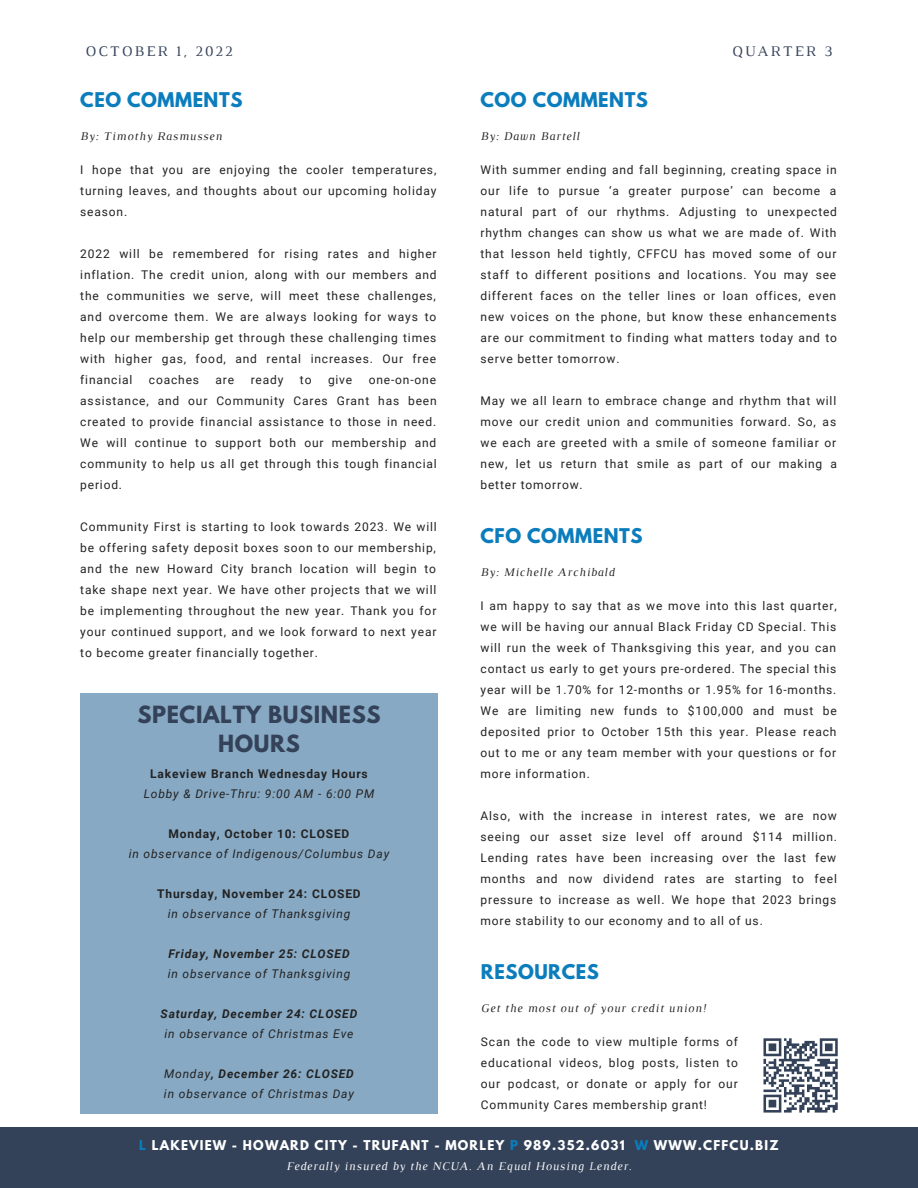
<style>
.page{position:relative;width:918px;height:1188px;background:#fff}
.page>*{position:absolute;margin:0;border:0;box-sizing:border-box;transform-origin:0 0}
.t1{font:700 21px/29.2px "League Spartan";letter-spacing:.03em;color:#344259;text-align:center}
.t2{font:700 18px "League Spartan";letter-spacing:.03em;color:#0b7dbd}
.t3{font:15px "Luthier";letter-spacing:.14em;color:#344259}
.t4{font:12px/21px "Roboto";letter-spacing:.07em;color:#222;text-align:justify}
.t5{font:italic 12px/20px "Roboto";letter-spacing:.07em;color:#222}
.t6{font:italic 12px "Luthier";letter-spacing:.07em;color:#222}
.t7{font:700 12px "Roboto";letter-spacing:.07em;color:#222}
.t8{font:700 12px "League Spartan";letter-spacing:.1em;color:#fff}
.t9{font:italic 700 12px "Roboto";letter-spacing:.07em;color:#222}
.t10{font:italic 12px "Luthier";letter-spacing:.07em;color:#fff}
.s1{font-weight:700}
.s2{color:#0b7dbd}
</style>
<div class="page">
<div style="left:0;top:1128px;width:918px;height:60px;background:#344259"></div>
<div style="left:80px;top:693px;width:358px;height:420px;background:#88a9c3"></div>
<svg style="left:763px;top:1038px;width:75px;height:75px"></svg>
<p class="t3" style="left:85px;top:46px;width:149px">OCTOBER 1, 2022</p>
<p class="t3" style="left:732px;top:46px;width:102px">QUARTER 3</p>
<h2 class="t2" style="left:80px;top:91px;width:164px">CEO COMMENTS</h2>
<p class="t6" style="left:80px;top:132px;width:143px">By: Timothy Rasmussen</p>
<h2 class="t2" style="left:481px;top:91px;width:169px">COO COMMENTS</h2>
<p class="t6" style="left:481px;top:132px;width:100px">By: Dawn Bartell</p>
<p class="t4" style="left:481px;top:160px;width:358px">With summer ending and fall beginning, creating space in our life to pursue ‘a greater purpose’ can become a natural part of our rhythms. Adjusting to unexpected rhythm changes can show us what we are made of. With that lesson held tightly, CFFCU has moved some of our staff to different positions and locations. You may see different faces on the teller lines or loan offices, even new voices on the phone, but know these enhancements are our commitment to finding what matters today and to serve better tomorrow.</p>
<p class="t4" style="left:481px;top:391px;width:358px">May we all learn to embrace change and rhythm that will move our credit union and communities forward. So, as we each are greeted with a smile of someone familiar or new, let us return that smile as part of our making a better tomorrow.</p>
<p class="t4" style="left:80px;top:160px;width:358px">I hope that you are enjoying the cooler temperatures, turning leaves, and thoughts about our upcoming holiday season.</p>
<p class="t4" style="left:80px;top:244px;width:358px">2022 will be remembered for rising rates and higher inflation. The credit union, along with our members and the communities we serve, will meet these challenges, and overcome them. We are always looking for ways to help our membership get through these challenging times with higher gas, food, and rental increases. Our free financial</p>
<p class="t4" style="left:149px;top:370px;width:52px">coaches</p>
<p class="t4" style="left:216px;top:370px;width:20px">are</p>
<p class="t4" style="left:251px;top:370px;width:34px">ready</p>
<p class="t4" style="left:300px;top:370px;width:13px">to</p>
<p class="t4" style="left:328px;top:370px;width:26px">give</p>
<p class="t4" style="left:80px;top:370px;width:358px;text-indent:289px">one-on-one assistance, and our Community Cares Grant has been created to provide financial assistance to those in need.<br>We will continue to support both our membership and community to help us all get through this tough financial period.</p>
<p class="t4" style="left:80px;top:517px;width:358px">Community First is starting to look towards 2023. We will be offering safety deposit boxes soon to our membership, and the new Howard City branch location will begin to take shape next year. We have other projects that we will be implementing throughout the new year. Thank you for your continued support, and we look forward to next year to become greater financially together.</p>
<h2 class="t2" style="left:481px;top:527px;width:163px">CFO COMMENTS</h2>
<p class="t6" style="left:481px;top:568px;width:135px">By: Michelle Archibald</p>
<p class="t4" style="left:481px;top:596px;width:358px">I am happy to say that as we move into this last quarter, we will be having our annual Black Friday CD Special. This will run the week of Thanksgiving this year, and you can contact us early to get yours pre-ordered. The special this year will be 1.70% for 12-months or 1.95% for 16-months.<br>We are limiting new funds to $100,000 and must be deposited prior to October 15th this year. Please reach out to me or any team member with your questions or for more information.</p>
<p class="t4" style="left:481px;top:806px;width:358px">Also, with the increase in interest rates, we are now seeing our asset size level off around $114 million.<br>Lending rates have been increasing over the last few months and now dividend rates are starting to feel pressure to increase as well. We hope that 2023 brings more stability to our economy and to all of us.</p>
<h1 class="t1" style="left:137px;top:703px;width:245px">SPECIALTY BUSINESS<br>HOURS</h1>
<p class="t7" style="left:150px;top:767px;width:219px">Lakeview Branch Wednesday Hours</p>
<p class="t5" style="left:144px;top:784px;width:232px">Lobby &amp; Drive-Thru: 9:00 AM - 6:00 PM</p>
<p class="t7" style="left:169px;top:827px;width:182px">Monday, October 10: CLOSED</p>
<p class="t5" style="left:129px;top:844px;width:262px">in observance of Indigenous/Columbus Day</p>
<p class="t7" style="left:157px;top:887px;width:205px">Thursday, November 24: CLOSED</p>
<p class="t5" style="left:168px;top:904px;width:184px">in observance of Thanksgiving</p>
<p class="t9" style="left:168px;top:947px;width:183px">Friday, November 25: CLOSED</p>
<p class="t5" style="left:168px;top:964px;width:184px">in observance of Thanksgiving</p>
<p class="t9" style="left:161px;top:1007px;width:198px">Saturday, December 24: CLOSED</p>
<p class="t5" style="left:165px;top:1024px;width:190px">in observance of Christmas Eve</p>
<p class="t5" style="left:164px;top:1064px;width:192px">Monday<span class="s1">, December 26: CLOSED </span>in observance of Christmas Day</p>
<p class="t8" style="left:139px;top:1140px;width:641px"><span class="s2">L</span> LAKEVIEW - HOWARD CITY - TRUFANT - MORLEY <span class="s2">P</span> 989.352.6031 <span class="s2">W</span> WWW.CFFCU.BIZ</p>
<p class="t10" style="left:286px;top:1162px;width:347px">Federally insured by the NCUA. An Equal Housing Lender.</p>
<h2 class="t2" style="left:481px;top:963px;width:119px">RESOURCES</h2>
<p class="t6" style="left:481px;top:1004px;width:226px">Get the most out of your credit union!</p>
<p class="t4" style="left:481px;top:1032px;width:259px">Scan the code to view multiple forms of educational videos, blog posts, listen to our podcast, or donate or apply for our Community Cares membership grant!</p>
</div>
